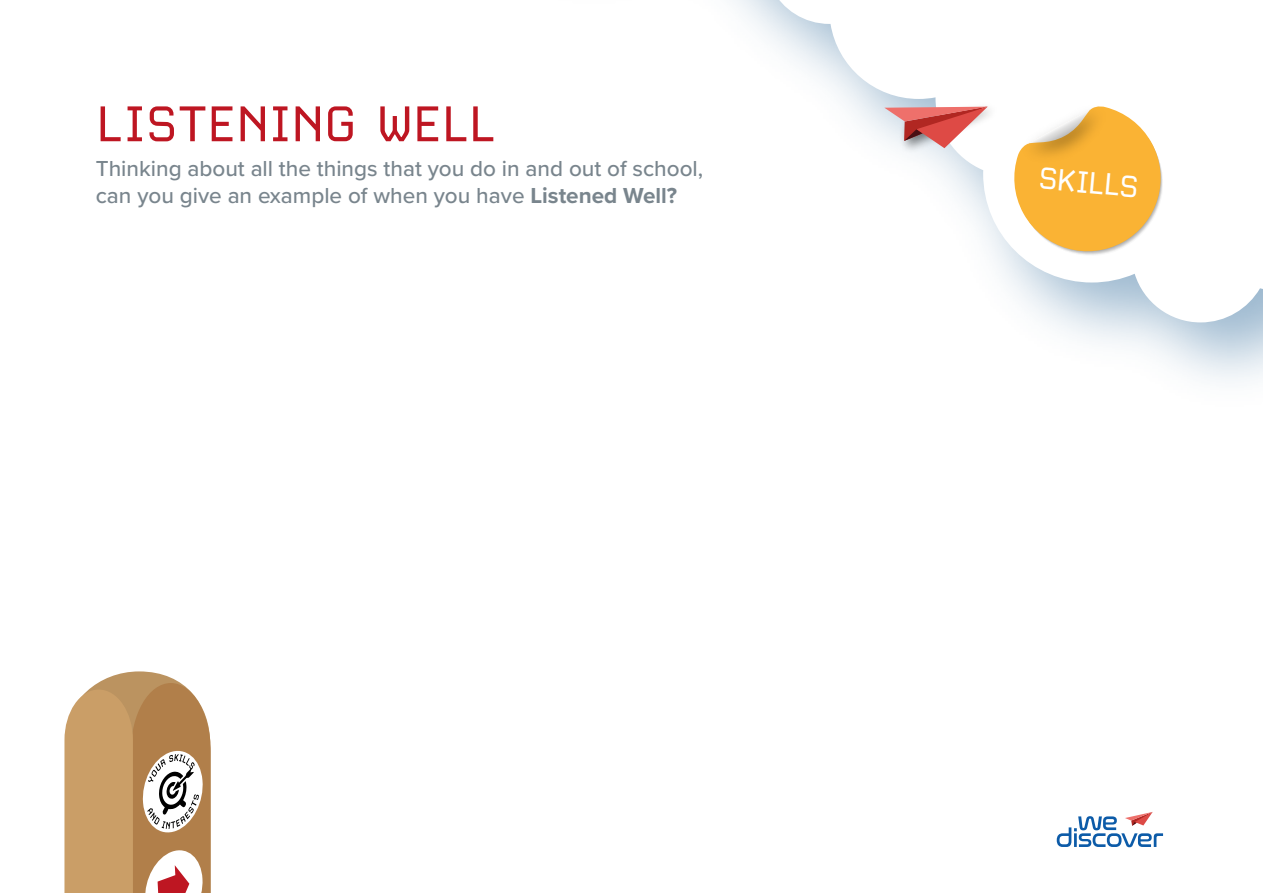
<style>
.page{position:relative;width:1263px;height:893px;background:#fff}
.page>*{position:absolute;margin:0;border:0;box-sizing:border-box;transform-origin:0 0}
.t1{font:60px "Carbon";letter-spacing:-.025em;color:#be1622}
.t2{font:36.75px "Carbon";color:#fff}
.t3{font:500 22.5px/27px "Proxima Nova";color:#79858d}
.s1{font-weight:700}
</style>
<div class="page">
<svg style="left:733px;top:0;width:530px;height:839px"></svg>
<img style="left:1010px;top:94px;width:107px;height:77px">
<svg style="left:1012px;top:105px;width:159px;height:157px"></svg>
<svg style="left:64px;top:671px;width:147px;height:222px"></svg>
<img style="left:895px;top:98px;width:110px;height:60px">
<svg style="left:884px;top:106px;width:104px;height:42px"></svg>
<svg style="left:1057px;top:812px;width:106px;height:35px"></svg>
<h1 class="t1" style="left:96px;top:93px;width:403px">LISTENING WELL</h1>
<p class="t3" style="left:96px;top:154px;width:609px">Thinking about all the things that you do in and out of school, can you give an example of when you have <span class="s1">Listened Well?</span></p>
<h2 class="t2" style="left:1040px;top:159px;width:102px;rotate:5deg">SKILLS</h2>
</div>
